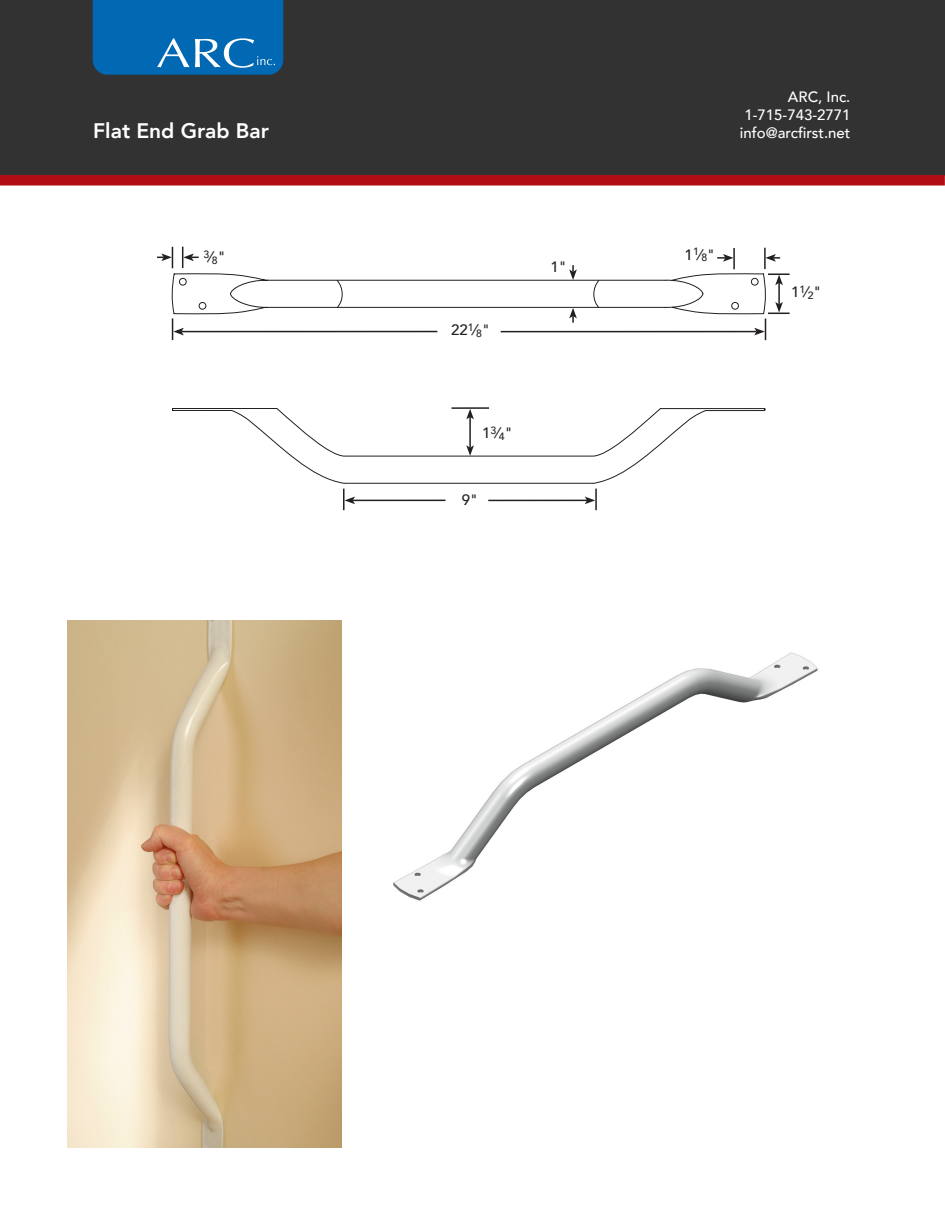
<style>
.page{position:relative;width:945px;height:1215px;background:#fff}
.page>*{position:absolute;margin:0;border:0;box-sizing:border-box;transform-origin:0 0}
.t1{font:800 21px "Avenir";color:#fff}
.t2{font:500 15px/18px "Avenir";color:#fff;text-align:right}
.t3{font:500 15px "Avenir";color:#231f20}
.t4{font:500 10.5px "Avenir";color:#231f20}
.s1{font-size:15px}
</style>
<div class="page">
<div style="left:0;top:0;width:945px;height:175px;background:#333233"></div>
<div style="left:0;top:175px;width:945px;height:11px;background:#b00d15"></div>
<svg style="left:93px;top:0;width:190px;height:75px;background:#0e6fb5"></svg>
<img style="left:393px;top:652px;width:425px;height:249px">
<img style="left:68px;top:621px;width:273px;height:527px">
<svg style="left:172px;top:407px;width:594px;height:77px"></svg>
<hr style="left:452px;top:407px;width:37px;height:2px;background:#231f20">
<svg style="left:157px;top:247px;width:633px;height:94px"></svg>
<hr style="left:343px;top:489px;width:2px;height:21px;background:#231f20">
<hr style="left:595px;top:489px;width:2px;height:21px;background:#231f20">
<hr style="left:353px;top:500px;width:93px;height:1px;background:#231f20">
<svg style="left:345px;top:497px;width:10px;height:7px"></svg>
<hr style="left:488px;top:500px;width:99px;height:1px;background:#231f20">
<svg style="left:585px;top:497px;width:10px;height:7px"></svg>
<h1 class="t1" style="left:93px;top:114px;width:177px">Flat End Grab Bar</h1>
<p class="t4" style="left:204px;top:248px;width:23px">3<span class="s1">⁄</span>8<span class="s1">"</span></p>
<p class="t3" style="left:451px;top:317px;width:40px">22<sup>1</sup>⁄<sub>8</sub>"</p>
<p class="t3" style="left:482px;top:420px;width:32px">1<sup>3</sup>⁄<sub>4</sub>"</p>
<p class="t3" style="left:462px;top:487px;width:18px">9"</p>
<p class="t3" style="left:550px;top:254px;width:18px">1"</p>
<p class="t2" style="left:740px;top:87px;width:112px">ARC, Inc.<br>1-715-743-2771 info@arcfirst.net</p>
<p class="t3" style="left:685px;top:242px;width:32px">1<sup>1</sup>⁄<sub>8</sub>"</p>
<p class="t3" style="left:791px;top:279px;width:32px">1<sup>1</sup>⁄<sub>2</sub>"</p>
</div>
